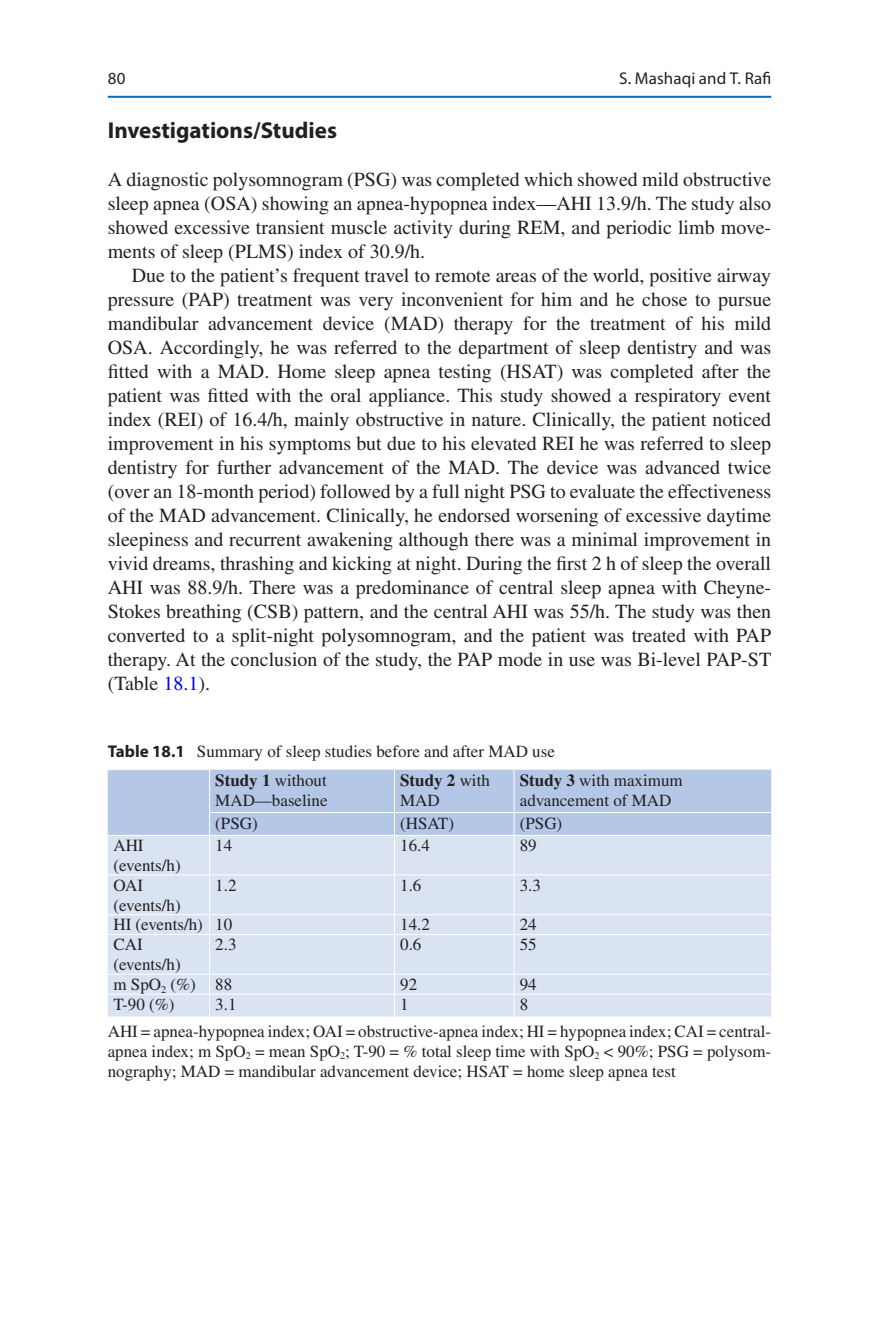
<style>
.page{position:relative;width:879px;height:1333px;background:#fff}
.page>*{position:absolute;margin:0;border:0;box-sizing:border-box;transform-origin:0 0}
._1_hd{font:700 23px "Myriad Pro";color:#231f20}
.Text{font:20px/24px "Times LT Std";color:#231f20;text-align:justify}
.Text_flush{font:20px/24px "Times LT Std";color:#231f20;text-align:justify}
.T_Body{font:17px/20px "Times LT Std";color:#231f20}
.TFoot{font:17px/20px "Times LT Std";color:#231f20}
.T_Head{font:17px/20px "Times LT Std";color:#231f20}
.t1{font:17px "Myriad Pro";letter-spacing:.005em;color:#231f20}
.s1{color:#00f}
.s2{font-family:"Myriad Pro";font-weight:700}
.s3{font-weight:700}
</style>
<div class="page">
<div style="left:108px;top:836px;width:663px;height:180px;background:#d9e3f2"></div>
<hr style="left:209px;top:835px;width:1px;height:39px;background:#fff">
<hr style="left:394px;top:835px;width:1px;height:39px;background:#fff">
<hr style="left:513px;top:835px;width:1px;height:39px;background:#fff">
<hr style="left:108px;top:874px;width:102px;height:1px;background:#fff">
<hr style="left:210px;top:874px;width:184px;height:1px;background:#fff">
<hr style="left:209px;top:875px;width:1px;height:39px;background:#fff">
<hr style="left:394px;top:874px;width:120px;height:1px;background:#fff">
<hr style="left:394px;top:875px;width:1px;height:39px;background:#fff">
<hr style="left:514px;top:874px;width:257px;height:1px;background:#fff">
<hr style="left:513px;top:875px;width:1px;height:39px;background:#fff">
<hr style="left:108px;top:914px;width:102px;height:1px;background:#fff">
<hr style="left:210px;top:914px;width:184px;height:1px;background:#fff">
<svg style="left:209px;top:915px;width:1px;height:18px"></svg>
<hr style="left:394px;top:914px;width:120px;height:1px;background:#fff">
<svg style="left:394px;top:915px;width:1px;height:18px"></svg>
<hr style="left:514px;top:914px;width:257px;height:1px;background:#fff">
<svg style="left:513px;top:915px;width:1px;height:18px"></svg>
<hr style="left:108px;top:933px;width:102px;height:1px;background:#fff">
<hr style="left:210px;top:933px;width:184px;height:1px;background:#fff">
<hr style="left:209px;top:934px;width:1px;height:39px;background:#fff">
<hr style="left:394px;top:933px;width:120px;height:1px;background:#fff">
<hr style="left:394px;top:934px;width:1px;height:39px;background:#fff">
<hr style="left:514px;top:933px;width:257px;height:1px;background:#fff">
<hr style="left:513px;top:934px;width:1px;height:39px;background:#fff">
<hr style="left:108px;top:973px;width:102px;height:1px;background:#fff">
<hr style="left:210px;top:973px;width:184px;height:1px;background:#fff">
<hr style="left:394px;top:973px;width:120px;height:1px;background:#fff">
<hr style="left:514px;top:973px;width:257px;height:1px;background:#fff">
<div style="left:108px;top:769px;width:663px;height:66px;background:#b5c7e6"></div>
<hr style="left:210px;top:834px;width:184px;height:1px;background:#fff">
<hr style="left:394px;top:993px;width:120px;height:1px;background:#fff">
<hr style="left:210px;top:993px;width:184px;height:1px;background:#fff">
<svg style="left:394px;top:974px;width:1px;height:42px"></svg>
<hr style="left:514px;top:993px;width:257px;height:1px;background:#fff">
<svg style="left:513px;top:974px;width:1px;height:42px"></svg>
<hr style="left:108px;top:993px;width:102px;height:1px;background:#fff">
<svg style="left:209px;top:974px;width:1px;height:42px"></svg>
<hr style="left:108px;top:96px;width:663px;height:2px;background:#0073bc">
<p class="t1" style="left:619px;top:68px;width:153px">S. Mashaqi and T. Rafi</p>
<p class="t1" style="left:108px;top:68px;width:19px">80</p>
<h2 class="_1_hd" style="left:108px;top:115px;width:231px">Investigations/Studies</h2>
<p class="Text_flush" style="left:108px;top:167px;width:665px">A diagnostic polysomnogram (PSG) was completed which showed mild obstructive sleep apnea (OSA) showing an apnea-hypopnea index—AHI 13.9/h. The study also showed excessive transient muscle activity during REM, and periodic limb move&shy;ments of sleep (PLMS) index of 30.9/h.</p>
<p class="Text" style="left:108px;top:263px;width:665px;text-indent:24px">Due to the patient’s frequent travel to remote areas of the world, positive airway pressure (PAP) treatment was very inconvenient for him and he chose to pursue mandibular advancement device (MAD) therapy for the treatment of his mild OSA. Accordingly, he was referred to the department of sleep dentistry and was fitted with a MAD. Home sleep apnea testing (HSAT) was completed after the patient was fitted with the oral appliance. This study showed a respiratory event index (REI) of 16.4/h, mainly obstructive in nature. Clinically, the patient noticed improvement in his symptoms but due to his elevated REI he was referred to sleep dentistry for further advancement of the MAD. The device was advanced twice (over an 18-month period) followed by a full night PSG to evaluate the effectiveness of the MAD advancement. Clinically, he endorsed worsening of excessive daytime sleepiness and recurrent awakening although there was a minimal improvement in vivid dreams, thrashing and kicking at night. During the first 2 h of sleep the overall AHI was 88.9/h. There was a predominance of central sleep apnea with Cheyne-Stokes breathing (CSB) pattern, and the central AHI was 55/h. The study was then converted to a split-night polysomnogram, and the patient was treated with PAP therapy. At the conclusion of the study, the PAP mode in use was Bi-level PAP-ST (Table <span class="s1">18.1</span>).</p>
<p class="TFoot" style="left:108px;top:741px;width:449px"><span class="s2">Table 18.1</span> Summary of sleep studies before and after MAD use</p>
<p class="T_Head" style="left:215px;top:770px;width:114px"><span class="s3">Study 1</span> without<br>MAD—baseline</p>
<p class="T_Head" style="left:400px;top:770px;width:91px"><span class="s3">Study 2</span> with<br>MAD</p>
<p class="T_Head" style="left:520px;top:770px;width:164px"><span class="s3">Study 3</span> with maximum advancement of MAD</p>
<p class="T_Head" style="left:215px;top:813px;width:44px">(PSG)</p>
<p class="T_Head" style="left:400px;top:813px;width:55px">(HSAT)</p>
<p class="T_Head" style="left:520px;top:813px;width:44px">(PSG)</p>
<p class="T_Body" style="left:113px;top:834px;width:69px">AHI (events/h)</p>
<p class="T_Body" style="left:215px;top:834px;width:18px">14</p>
<p class="T_Body" style="left:400px;top:834px;width:31px">16.4</p>
<p class="T_Body" style="left:520px;top:834px;width:18px">89</p>
<p class="T_Body" style="left:113px;top:874px;width:69px">OAI (events/h)</p>
<p class="T_Body" style="left:215px;top:874px;width:23px">1.2</p>
<p class="T_Body" style="left:400px;top:874px;width:23px">1.6</p>
<p class="T_Body" style="left:520px;top:874px;width:23px">3.3</p>
<p class="T_Body" style="left:113px;top:914px;width:91px">HI (events/h)</p>
<p class="T_Body" style="left:215px;top:914px;width:18px">10</p>
<p class="T_Body" style="left:400px;top:914px;width:31px">14.2</p>
<p class="T_Body" style="left:520px;top:914px;width:18px">24</p>
<p class="T_Body" style="left:113px;top:934px;width:69px">CAI (events/h)</p>
<p class="T_Body" style="left:215px;top:934px;width:23px">2.3</p>
<p class="T_Body" style="left:400px;top:934px;width:23px">0.6</p>
<p class="T_Body" style="left:520px;top:934px;width:18px">55</p>
<p class="T_Body" style="left:113px;top:974px;width:84px">m SpO<sub>2</sub> (%)</p>
<p class="T_Body" style="left:215px;top:974px;width:18px">88</p>
<p class="T_Body" style="left:400px;top:974px;width:18px">92</p>
<p class="T_Body" style="left:520px;top:974px;width:18px">94</p>
<p class="T_Body" style="left:113px;top:994px;width:63px">T-90 (%)</p>
<p class="T_Body" style="left:215px;top:994px;width:23px">3.1</p>
<p class="T_Body" style="left:400px;top:994px;width:10px">1</p>
<p class="T_Body" style="left:108px;top:990px;width:665px;line-height:26.8px;text-indent:412px">8<br>AHI = apnea-hypopnea index; OAI = obstructive-apnea index; HI = hypopnea index; CAI = central-</p>
<p class="TFoot" style="left:108px;top:1040px;width:665px">apnea index; m SpO<sub>2</sub> = mean SpO<sub>2</sub>; T-90 = % total sleep time with SpO<sub>2</sub> &lt; 90%; PSG = polysom&shy;nography; MAD = mandibular advancement device; HSAT = home sleep apnea test</p>
</div>
